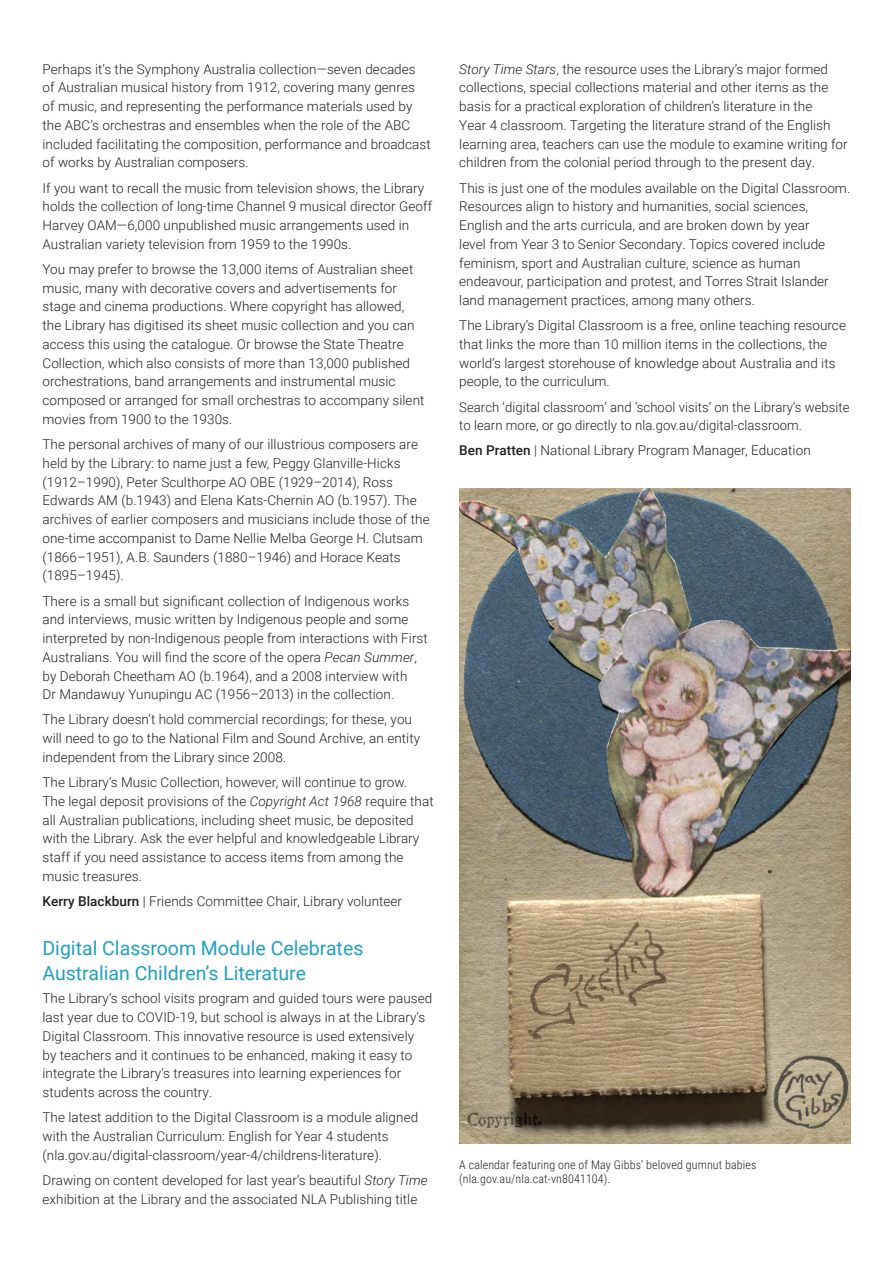
<style>
.page{position:relative;width:893px;height:1263px;background:#fff}
.page>*{position:absolute;margin:0;border:0;box-sizing:border-box;transform-origin:0 0}
.article_headings{font:19.5px/25.5px "Roboto";color:#20a0c1}
.body_text{font:300 13.5px/18.8px "Roboto";letter-spacing:.005em;color:#231f20}
.article_headings-2{font:300 13.5px "Roboto";letter-spacing:.005em;color:#231f20}
.caption{font:300 12px/13.5px "Roboto Condensed";letter-spacing:.01em;color:#231f20}
.s1{font-style:italic}
.s2{font-weight:500}
</style>
<div class="page">
<img style="left:459px;top:488px;width:391px;height:655px">
<p class="body_text" style="left:43px;top:59px;width:390px">Perhaps it’s the Symphony Australia collection—seven decades of Australian musical history from 1912, covering many genres<br>of music, and representing the performance materials used by the ABC’s orchestras and ensembles when the role of the ABC included facilitating the composition, performance and broadcast of works by Australian composers.</p>
<p class="body_text" style="left:43px;top:178px;width:391px">If you want to recall the music from television shows, the Library holds the collection of long-time Channel 9 musical director Geoff Harvey OAM—6,000 unpublished music arrangements used in Australian variety television from 1959 to the 1990s.</p>
<p class="body_text" style="left:43px;top:259px;width:383px">You may prefer to browse the 13,000 items of Australian sheet music, many with decorative covers and advertisements for stage and cinema productions. Where copyright has allowed, the Library has digitised its sheet music collection and you can access this using the catalogue. Or browse the State Theatre Collection, which also consists of more than 13,000 published orchestrations, band arrangements and instrumental music composed or arranged for small orchestras to accompany silent movies from 1900 to the 1930s.</p>
<p class="body_text" style="left:43px;top:434px;width:389px">The personal archives of many of our illustrious composers are held by the Library: to name just a few, Peggy Glanville-Hicks (1912–1990), Peter Sculthorpe AO OBE (1929–2014), Ross Edwards AM (b.1943) and Elena Kats-Chernin AO (b.1957). The archives of earlier composers and musicians include those of the one-time accompanist to Dame Nellie Melba George H. Clutsam (1866–1951), A.B. Saunders (1880–1946) and Horace Keats (1895–1945).</p>
<p class="body_text" style="left:43px;top:591px;width:387px">There is a small but significant collection of Indigenous works and interviews, music written by Indigenous people and some interpreted by non-Indigenous people from interactions with First Australians. You will find the score of the opera <span class="s1">Pecan Summer</span>, by Deborah Cheetham AO (b.1964), and a 2008 interview with<br>Dr Mandawuy Yunupingu AC (1956–2013) in the collection.</p>
<p class="body_text" style="left:43px;top:710px;width:379px">The Library doesn’t hold commercial recordings; for these, you will need to go to the National Film and Sound Archive, an entity independent from the Library since 2008.</p>
<p class="body_text" style="left:43px;top:772px;width:393px">The Library’s Music Collection, however, will continue to grow.<br>The legal deposit provisions of the <span class="s1">Copyright Act 1968</span> require that all Australian publications, including sheet music, be deposited with the Library. Ask the ever helpful and knowledgeable Library staff if you need assistance to access items from among the music treasures.</p>
<p class="body_text" style="left:43px;top:891px;width:361px"><span class="s2">Kerry Blackburn</span> | Friends Committee Chair, Library volunteer</p>
<p class="article_headings" style="left:43px;top:934px;width:322px">Digital Classroom Module Celebrates<br>Australian Children’s Literature</p>
<p class="body_text" style="left:43px;top:989px;width:391px">The Library’s school visits program and guided tours were paused last year due to COVID-19, but school is always in at the Library’s Digital Classroom. This innovative resource is used extensively<br>by teachers and it continues to be enhanced, making it easy to integrate the Library’s treasures into learning experiences for students across the country.</p>
<p class="body_text" style="left:43px;top:1107px;width:377px">The latest addition to the Digital Classroom is a module aligned with the Australian Curriculum: English for Year 4 students (nla.gov.au/digital-classroom/year-4/childrens-literature).</p>
<p class="body_text" style="left:43px;top:1170px;width:387px">Drawing on content developed for last year’s beautiful <span class="s1">Story Time </span>exhibition at the Library and the associated NLA Publishing title</p>
<p class="body_text" style="left:459px;top:59px;width:390px"><span class="s1">Story Time Stars</span>, the resource uses the Library’s major formed collections, special collections material and other items as the basis for a practical exploration of children’s literature in the<br>Year 4 classroom. Targeting the literature strand of the English learning area, teachers can use the module to examine writing for children from the colonial period through to the present day.</p>
<p class="body_text" style="left:459px;top:178px;width:392px">This is just one of the modules available on the Digital Classroom.<br>Resources align to history and humanities, social sciences, English and the arts curricula, and are broken down by year<br>level from Year 3 to Senior Secondary. Topics covered include feminism, sport and Australian culture, science as human endeavour, participation and protest, and Torres Strait Islander land management practices, among many others.</p>
<p class="body_text" style="left:459px;top:316px;width:388px">The Library’s Digital Classroom is a free, online teaching resource that links the more than 10 million items in the collections, the world’s largest storehouse of knowledge about Australia and its people, to the curriculum.</p>
<p class="body_text" style="left:459px;top:397px;width:392px">Search ‘digital classroom’ and ‘school visits’ on the Library’s website to learn more, or go directly to nla.gov.au/digital-classroom.</p>
<p class="article_headings-2" style="left:459px;top:441px;width:353px"><span class="s2">Ben Pratten</span> | National Library Program Manager, Education</p>
<p class="caption" style="left:459px;top:1158px;width:299px">A calendar featuring one of May Gibbs’ beloved gumnut babies (nla.gov.au/nla.cat-vn8041104).</p>
</div>
